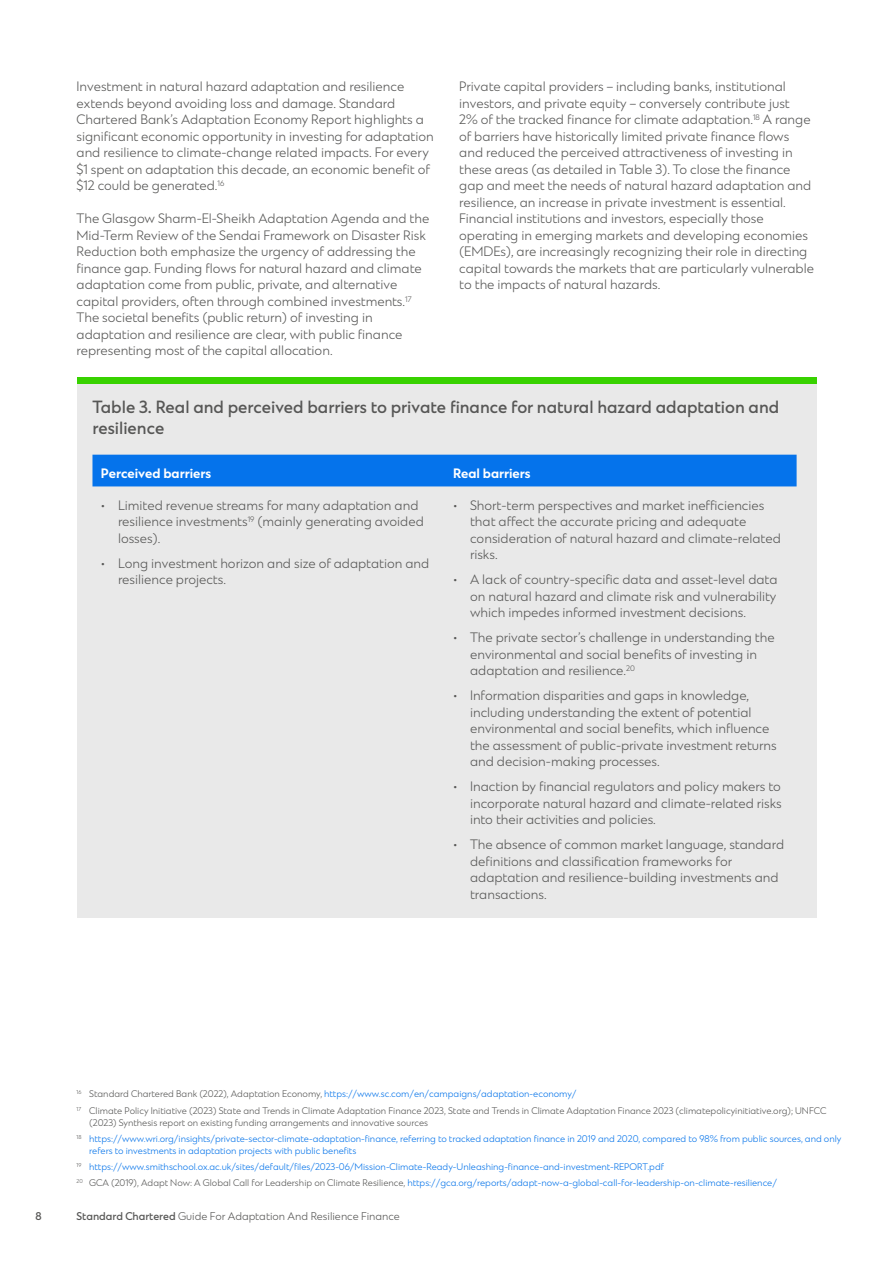
<style>
.page{position:relative;width:893px;height:1263px;background:#fff}
.page>*{position:absolute;margin:0;border:0;box-sizing:border-box;transform-origin:0 0}
.t1{font:500 16.5px/21px "SC Prosper Sans";color:#575756}
.t2{font:300 12.75px/16.5px "SC Prosper Sans";color:#575756}
.t3{font:700 12.75px "SC Prosper Sans";color:#fff}
.t4{font:300 10.5px "SC Prosper Sans";color:#575756}
.t5{font:500 10.5px "SC Prosper Sans";color:#575756}
.t6{font:300 9px/16.2px "SC Prosper Sans";color:#0473ea}
.t7{font:300 9px/16.2px "SC Prosper Sans";color:#575756}
.s1{color:#0473ea}
.s2{color:#575756}
.s3{font-weight:500}
</style>
<div class="page">
<div style="left:77px;top:377px;width:739px;height:540px;background:#e9e9e9"></div>
<div style="left:77px;top:377px;width:739px;height:7px;background:#38d200"></div>
<div style="left:92px;top:455px;width:705px;height:31px;background:#0573eb"></div>
<p class="t2" style="left:77px;top:78px;width:359px">Investment in natural hazard adaptation and resilience extends beyond avoiding loss and damage. Standard Chartered Bank’s Adaptation Economy Report highlights a significant economic opportunity in investing for adaptation and resilience to climate-change related impacts. For every $1 spent on adaptation this decade, an economic benefit of $12 could be generated.<sup>16</sup></p>
<p class="t2" style="left:77px;top:210px;width:354px">The Glasgow Sharm-El-Sheikh Adaptation Agenda and the Mid-Term Review of the Sendai Framework on Disaster Risk Reduction both emphasize the urgency of addressing the finance gap. Funding flows for natural hazard and climate adaptation come from public, private, and alternative capital providers, often through combined investments.<sup>17<br></sup>The societal benefits (public return) of investing in adaptation and resilience are clear, with public finance representing most of the capital allocation.</p>
<p class="t2" style="left:459px;top:78px;width:356px">Private capital providers – including banks, institutional investors, and private equity – conversely contribute just<br>2% of the tracked finance for climate adaptation.<sup>18</sup> A range of barriers have historically limited private finance flows and reduced the perceived attractiveness of investing in these areas (as detailed in Table 3). To close the finance gap and meet the needs of natural hazard adaptation and resilience, an increase in private investment is essential.<br>Financial institutions and investors, especially those operating in emerging markets and developing economies (EMDEs), are increasingly recognizing their role in directing capital towards the markets that are particularly vulnerable to the impacts of natural hazards.</p>
<p class="t1" style="left:92px;top:396px;width:688px">Table 3. Real and perceived barriers to private finance for natural hazard adaptation and resilience</p>
<p class="t3" style="left:101px;top:464px;width:112px">Perceived barriers</p>
<p class="t3" style="left:453px;top:464px;width:79px">Real barriers</p>
<p class="t2" style="left:118px;top:497px;width:307px;text-indent:-17px">• Limited revenue streams for many adaptation and resilience investments<sup>19</sup> (mainly generating avoided losses).</p>
<p class="t2" style="left:118px;top:555px;width:313px;text-indent:-17px">• Long investment horizon and size of adaptation and resilience projects.</p>
<p class="t2" style="left:470px;top:497px;width:312px;text-indent:-17px">• Short-term perspectives and market inefficiencies that affect the accurate pricing and adequate consideration of natural hazard and climate-related risks.</p>
<p class="t2" style="left:470px;top:571px;width:309px;text-align:justify;text-indent:-17px">• A lack of country-specific data and asset-level data on natural hazard and climate risk and vulnerability which impedes informed investment decisions.</p>
<p class="t2" style="left:470px;top:629px;width:306px;text-indent:-17px">• The private sector’s challenge in understanding the environmental and social benefits of investing in adaptation and resilience.<sup>20</sup></p>
<p class="t2" style="left:470px;top:687px;width:308px;text-indent:-17px">• Information disparities and gaps in knowledge, including understanding the extent of potential environmental and social benefits, which influence the assessment of public-private investment returns and decision-making processes.</p>
<p class="t2" style="left:470px;top:778px;width:313px;text-align:justify;text-indent:-17px">• Inaction by financial regulators and policy makers to incorporate natural hazard and climate-related risks into their activities and policies.</p>
<p class="t2" style="left:470px;top:836px;width:316px;text-indent:-17px">• The absence of common market language, standard definitions and classification frameworks for adaptation and resilience-building investments and transactions.</p>
<p class="t7" style="left:77px;top:1086px;width:751px"><sup>16</sup> Standard Chartered Bank (2022), Adaptation Economy, <span class="s1">https://www.sc.com/en/campaigns/adaptation-economy/<br></span><sup>17</sup> Climate Policy Initiative (2023) State and Trends in Climate Adaptation Finance 2023, State and Trends in Climate Adaptation Finance 2023 (climatepolicyinitiative.org); UNFCC</p>
<p class="t6" style="left:77px;top:1114px;width:766px;text-indent:13px"><span class="s2">(2023) Synthesis report on existing funding arrangements and innovative sources<br></span><sup>18</sup> https://www.wri.org/insights/private-sector-climate-adaptation-finance, referring to tracked adaptation finance in 2019 and 2020, compared to 98% from public sources, and only</p>
<p class="t6" style="left:77px;top:1142px;width:702px;text-indent:13px">refers to investments in adaptation projects with public benefits<br><sup>19</sup> https://www.smithschool.ox.ac.uk/sites/default/files/2023-06/Mission-Climate-Ready-Unleashing-finance-and-investment-REPORT.pdf<br><sup>20</sup> <span class="s2">GCA (2019), Adapt Now: A Global Call for Leadership on Climate Resilience,</span> https://gca.org/reports/adapt-now-a-global-call-for-leadership-on-climate-resilience/</p>
<p class="t5" style="left:35px;top:1208px;width:8px">8</p>
<p class="t4" style="left:77px;top:1208px;width:325px"><span class="s3">Standard Chartered</span> Guide For Adaptation And Resilience Finance</p>
</div>
